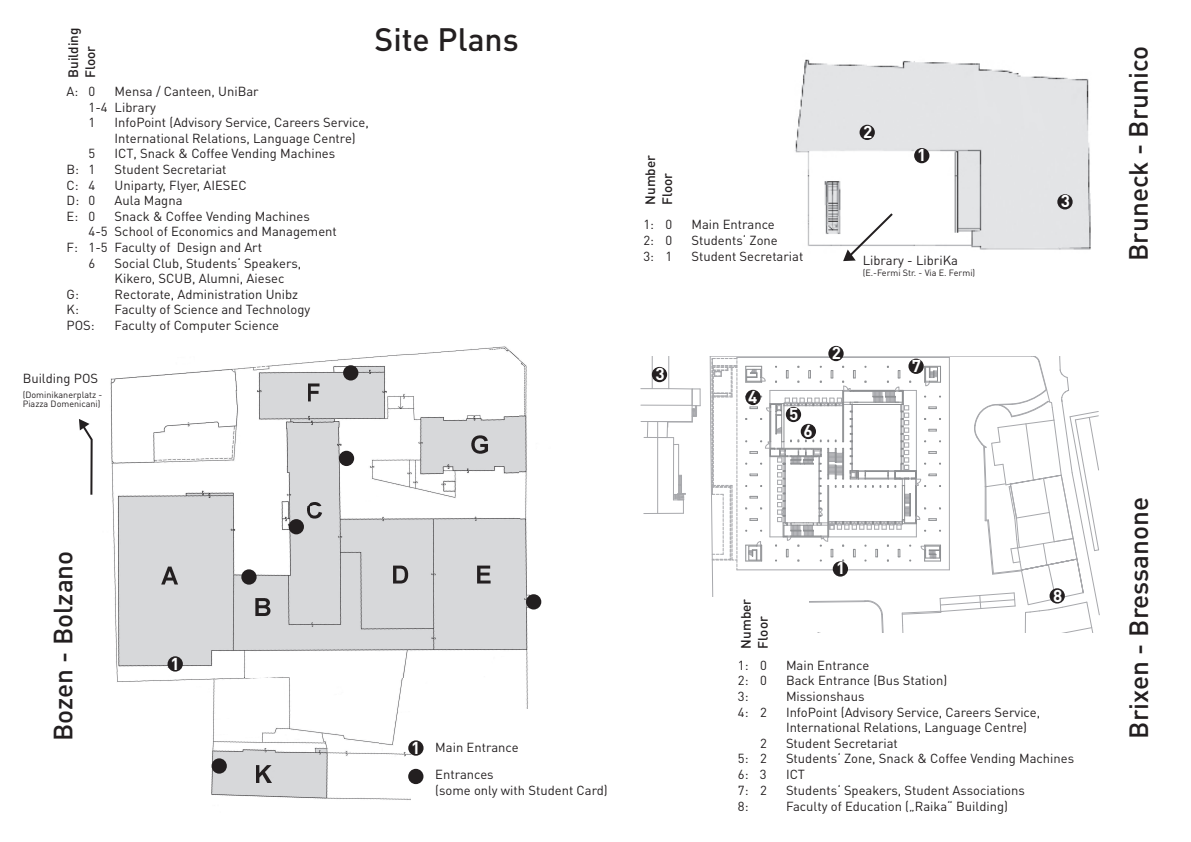
<style>
.page{position:relative;width:1191px;height:842px;background:#fff}
.page>*{position:absolute;margin:0;border:0;box-sizing:border-box;transform-origin:0 0}
.t1{font:500 32px "DINOT";color:#231f20}
.t2{font:500 26.1px "DINOT";color:#231f20}
.t3{font:700 17px "DINOT";color:#fff}
.t4{font:500 13.5px/17px "DINOT";color:#231f20}
.t5{font:13px/15.6px "DINOT";color:#231f20}
.t6{font:9px/9px "DINOT";color:#231f20}
.s1{font-weight:700;font-size:17px;color:#fff}
</style>
<div class="page">
<img style="left:110px;top:346px;width:432px;height:454px">
<div style="left:411px;top:709px;width:206px;height:114px;background:#fff"></div>
<img style="left:795px;top:59px;width:296px;height:203px">
<div style="left:1057px;top:194px;width:15px;height:15px;background:#231f20;border-radius:50%"></div>
<div style="left:914px;top:148px;width:15px;height:15px;background:#231f20;border-radius:50%"></div>
<div style="left:859px;top:125px;width:16px;height:15px;background:#231f20;border-radius:50%"></div>
<div style="left:168px;top:656px;width:15px;height:16px;background:#231f20;border-radius:50%"></div>
<div style="left:241px;top:569px;width:16px;height:16px;background:#231f20;border-radius:50%"></div>
<div style="left:343px;top:365px;width:15px;height:15px;background:#231f20;border-radius:50%"></div>
<div style="left:526px;top:594px;width:15px;height:15px;background:#231f20;border-radius:50%"></div>
<div style="left:289px;top:519px;width:15px;height:15px;background:#231f20;border-radius:50%"></div>
<div style="left:211px;top:758px;width:16px;height:16px;background:#231f20;border-radius:50%"></div>
<div style="left:408px;top:740px;width:15px;height:16px;background:#231f20;border-radius:50%"></div>
<div style="left:408px;top:769px;width:15px;height:15px;background:#231f20;border-radius:50%"></div>
<hr style="left:652px;top:356px;width:1px;height:33px;background:#a7a8ac">
<hr style="left:668px;top:356px;width:1px;height:33px;background:#a7a8ac">
<hr style="left:644px;top:513px;width:39px;height:1px;background:#a7a8ac">
<hr style="left:673px;top:438px;width:1px;height:62px;background:#a7a8ac">
<hr style="left:657px;top:422px;width:1px;height:91px;background:#a7a8ac">
<svg style="left:641px;top:388px;width:60px;height:50px"></svg>
<svg style="left:673px;top:444px;width:13px;height:70px"></svg>
<svg style="left:709px;top:356px;width:391px;height:277px"></svg>
<div style="left:828px;top:346px;width:15px;height:15px;background:#231f20;border-radius:50%"></div>
<div style="left:908px;top:359px;width:15px;height:15px;background:#231f20;border-radius:50%"></div>
<div style="left:745px;top:390px;width:15px;height:15px;background:#231f20;border-radius:50%"></div>
<div style="left:786px;top:407px;width:15px;height:15px;background:#231f20;border-radius:50%"></div>
<div style="left:800px;top:424px;width:16px;height:15px;background:#231f20;border-radius:50%"></div>
<div style="left:832px;top:561px;width:16px;height:16px;background:#231f20;border-radius:50%"></div>
<div style="left:1049px;top:588px;width:15px;height:15px;background:#231f20;border-radius:50%"></div>
<div style="left:652px;top:367px;width:15px;height:15px;background:#231f20;border-radius:50%"></div>
<div style="left:339px;top:451px;width:15px;height:15px;background:#231f20;border-radius:50%"></div>
<div style="left:694px;top:598px;width:115px;height:47px;background:#fff"></div>
<svg style="left:79px;top:419px;width:14px;height:76px"></svg>
<svg style="left:843px;top:211px;width:52px;height:50px"></svg>
<p class="t4" style="left:64px;top:78px;width:52px;rotate:-90deg">Building<br>Floor</p>
<p class="t1" style="left:374px;top:18px;width:146px">Site Plans</p>
<p class="t5" style="left:89px;top:83px;width:172px;text-indent:26px">Mensa / Canteen, UniBar<br>1-4 Library<br>1</p>
<p class="t5" style="left:67px;top:83px;width:30px">A: 0</p>
<p class="t5" style="left:115px;top:114px;width:256px">InfoPoint (Advisory Service, Careers Service,<br>International Relations, Language Centre)</p>
<p class="t5" style="left:89px;top:145px;width:8px">5</p>
<p class="t5" style="left:115px;top:145px;width:222px">ICT, Snack &amp; Coffee Vending Machines</p>
<p class="t5" style="left:67px;top:161px;width:30px">B: 1</p>
<p class="t5" style="left:115px;top:161px;width:113px">Student Secretariat</p>
<p class="t5" style="left:67px;top:176px;width:30px">C: 4</p>
<p class="t5" style="left:115px;top:176px;width:134px">Uniparty, Flyer, AIESEC</p>
<p class="t5" style="left:67px;top:192px;width:30px">D: 0</p>
<p class="t5" style="left:115px;top:192px;width:69px">Aula Magna</p>
<p class="t5" style="left:67px;top:208px;width:30px">E: 0</p>
<p class="t5" style="left:115px;top:208px;width:197px">Snack &amp; Coffee Vending Machines</p>
<p class="t5" style="left:89px;top:223px;width:250px">4-5 School of Economics and Management</p>
<p class="t5" style="left:67px;top:239px;width:197px">F: 1-5 Faculty of Design and Art</p>
<p class="t5" style="left:89px;top:254px;width:8px">6</p>
<p class="t5" style="left:115px;top:254px;width:188px">Social Club, Students‘ Speakers,<br>Kikero, SCUB, Alumni, Aiesec</p>
<p class="t5" style="left:67px;top:286px;width:14px">G:</p>
<p class="t5" style="left:115px;top:286px;width:185px">Rectorate, Administration Unibz</p>
<p class="t5" style="left:67px;top:301px;width:14px">K:</p>
<p class="t5" style="left:115px;top:301px;width:197px">Faculty of Science and Technology</p>
<p class="t5" style="left:67px;top:317px;width:30px">POS:</p>
<p class="t5" style="left:115px;top:317px;width:166px">Faculty of Computer Science</p>
<p class="t5" style="left:23px;top:370px;width:77px">Building POS</p>
<p class="t6" style="left:23px;top:390px;width:81px">(Dominikanerplatz -<br>Piazza Domenicani)</p>
<p class="t4" style="left:641px;top:205px;width:51px;rotate:-90deg">Number<br>Floor</p>
<p class="t5" style="left:643px;top:216px;width:30px">1: 0</p>
<p class="t5" style="left:691px;top:216px;width:85px">Main Entrance</p>
<p class="t5" style="left:643px;top:232px;width:30px">2: 0</p>
<p class="t5" style="left:691px;top:232px;width:88px">Students‘ Zone</p>
<p class="t5" style="left:643px;top:248px;width:30px">3: 1</p>
<p class="t5" style="left:691px;top:248px;width:113px">Student Secretariat</p>
<p class="t3" style="left:863px;top:120px;width:11px">2</p>
<p class="t3" style="left:917px;top:143px;width:11px">1</p>
<p class="t5" style="left:862px;top:252px;width:97px">Library - LibriKa</p>
<p class="t6" style="left:862px;top:268px;width:114px">(E.-Fermi Str. - Via E. Fermi)</p>
<p class="t3" style="left:655px;top:362px;width:11px">3</p>
<p class="t3" style="left:748px;top:385px;width:11px">4</p>
<p class="t3" style="left:789px;top:402px;width:11px">5</p>
<p class="t3" style="left:803px;top:419px;width:11px">6</p>
<p class="t3" style="left:832px;top:341px;width:11px">2</p>
<p class="t3" style="left:912px;top:354px;width:11px">7</p>
<p class="t3" style="left:1060px;top:190px;width:11px">3</p>
<p class="t2" style="left:45px;top:741px;width:192px;rotate:-90deg">Bozen - Bolzano</p>
<p class="t3" style="left:170px;top:652px;width:11px">1</p>
<p class="t5" style="left:411px;top:733px;width:109px;line-height:26.9px;text-align:center"><span class="s1">1</span> Main Entrance<br>Entrances</p>
<p class="t5" style="left:435px;top:782px;width:174px">(some only with Student Card)</p>
<p class="t4" style="left:736px;top:648px;width:51px;rotate:-90deg">Number<br>Floor</p>
<p class="t3" style="left:836px;top:557px;width:11px">1</p>
<p class="t3" style="left:1053px;top:584px;width:11px">8</p>
<p class="t5" style="left:738px;top:657px;width:30px">1: 0</p>
<p class="t5" style="left:786px;top:657px;width:85px">Main Entrance</p>
<p class="t5" style="left:738px;top:672px;width:30px">2: 0</p>
<p class="t5" style="left:786px;top:672px;width:163px">Back Entrance (Bus Station)</p>
<p class="t5" style="left:738px;top:688px;width:12px">3:</p>
<p class="t5" style="left:786px;top:688px;width:80px">Missionshaus</p>
<p class="t5" style="left:738px;top:703px;width:30px">4: 2</p>
<p class="t5" style="left:786px;top:703px;width:256px">InfoPoint (Advisory Service, Careers Service,<br>International Relations, Language Centre)</p>
<p class="t5" style="left:760px;top:735px;width:8px">2</p>
<p class="t5" style="left:786px;top:735px;width:113px">Student Secretariat</p>
<p class="t5" style="left:738px;top:750px;width:30px">5: 2</p>
<p class="t5" style="left:786px;top:750px;width:290px">Students‘ Zone, Snack &amp; Coffee Vending Machines</p>
<p class="t5" style="left:738px;top:766px;width:30px">6: 3</p>
<p class="t5" style="left:786px;top:766px;width:20px">ICT</p>
<p class="t5" style="left:738px;top:781px;width:30px">7: 2</p>
<p class="t5" style="left:786px;top:781px;width:240px">Students‘ Speakers, Student Associations</p>
<p class="t5" style="left:738px;top:798px;width:12px">8:</p>
<p class="t5" style="left:786px;top:798px;width:223px">Faculty of Education („Raika“ Building)</p>
<p class="t2" style="left:1120px;top:261px;width:216px;rotate:-90deg">Bruneck - Brunico</p>
<p class="t2" style="left:1120px;top:739px;width:243px;rotate:-90deg">Brixen - Bressanone</p>
</div>
